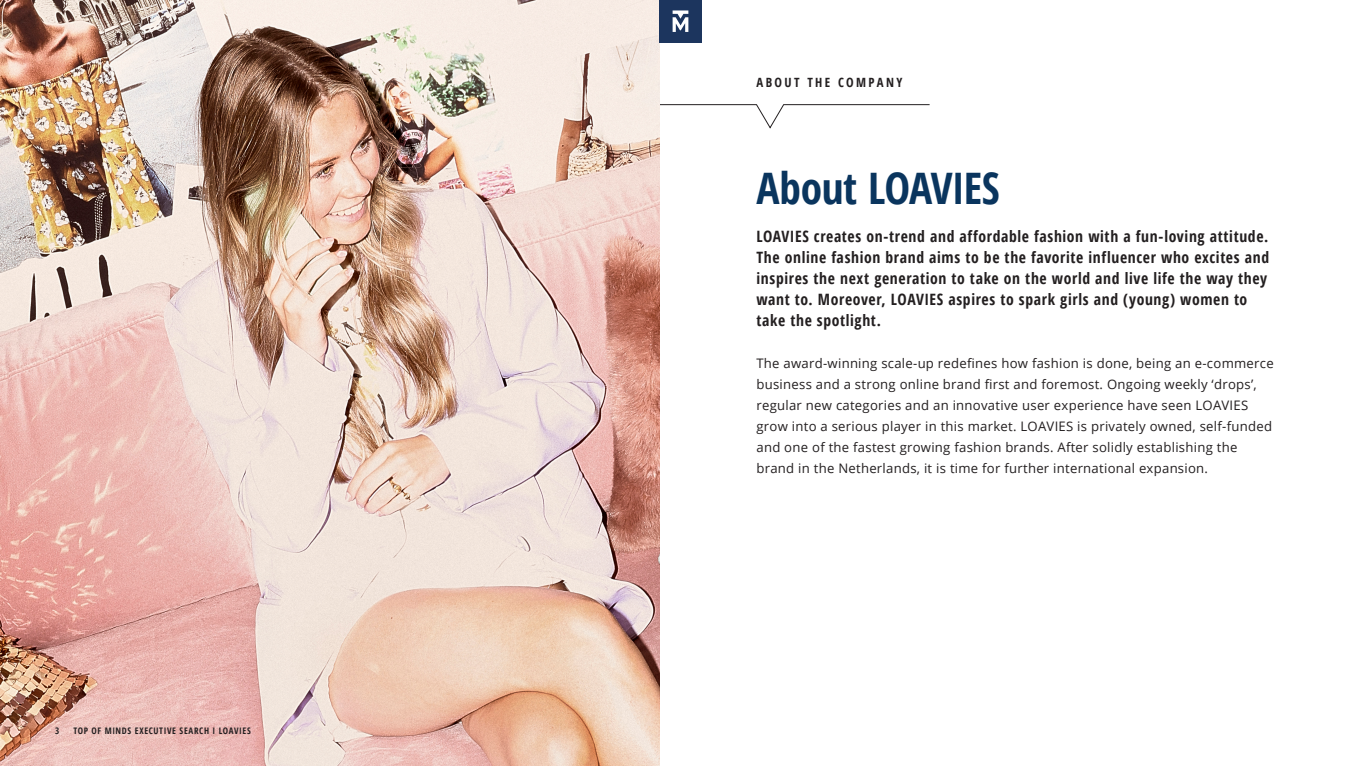
<style>
.page{position:relative;width:1361px;height:766px;background:#fff}
.page>*{position:absolute;margin:0;border:0;box-sizing:border-box;transform-origin:0 0}
.Page_header_kopie{font:700 condensed 43.42px "Open Sans";letter-spacing:-.015em;color:#0a355e}
.t1{font:700 condensed 15.67px/21px "Open Sans";letter-spacing:.04em;color:#231f20}
.t2{font:13.12px/21px "Open Sans";letter-spacing:.02em;color:#231f20}
.t3{font:700 condensed 12.75px "Open Sans";letter-spacing:.185em;color:#231f20}
.t4{font:700 condensed 9px "Open Sans";letter-spacing:.07em;color:#231f20}
</style>
<div class="page">
<svg style="left:659px;top:104px;width:271px;height:24px"></svg>
<img style="left:0;top:0;width:659px;height:765px">
<div style="left:659px;top:0;width:43px;height:43px;background:#1c355e"></div>
<svg style="left:672px;top:10px;width:16px;height:22px"></svg>
<p class="t4" style="left:55px;top:724px;width:6px">3</p>
<p class="t4" style="left:73px;top:724px;width:179px">TOP OF MINDS EXECUTIVE SEARCH I LOAVIES</p>
<p class="t3" style="left:756px;top:73px;width:147px">ABOUT THE COMPANY</p>
<p class="Page_header_kopie" style="left:756px;top:158px;width:245px">About LOAVIES</p>
<p class="t1" style="left:756px;top:225px;width:514px">LOAVIES creates on-trend and affordable fashion with a fun-loving attitude.<br>The online fashion brand aims to be the favorite influencer who excites and inspires the next generation to take on the world and live life the way they want to. Moreover, LOAVIES aspires to spark girls and (young) women to take the spotlight.</p>
<p class="t2" style="left:756px;top:352px;width:519px">The award-winning scale-up redefines how fashion is done, being an e-commerce business and a strong online brand first and foremost. Ongoing weekly ‘drops’, regular new categories and an innovative user experience have seen LOAVIES grow into a serious player in this market. LOAVIES is privately owned, self-funded and one of the fastest growing fashion brands. After solidly establishing the brand in the Netherlands, it is time for further international expansion.</p>
</div>
